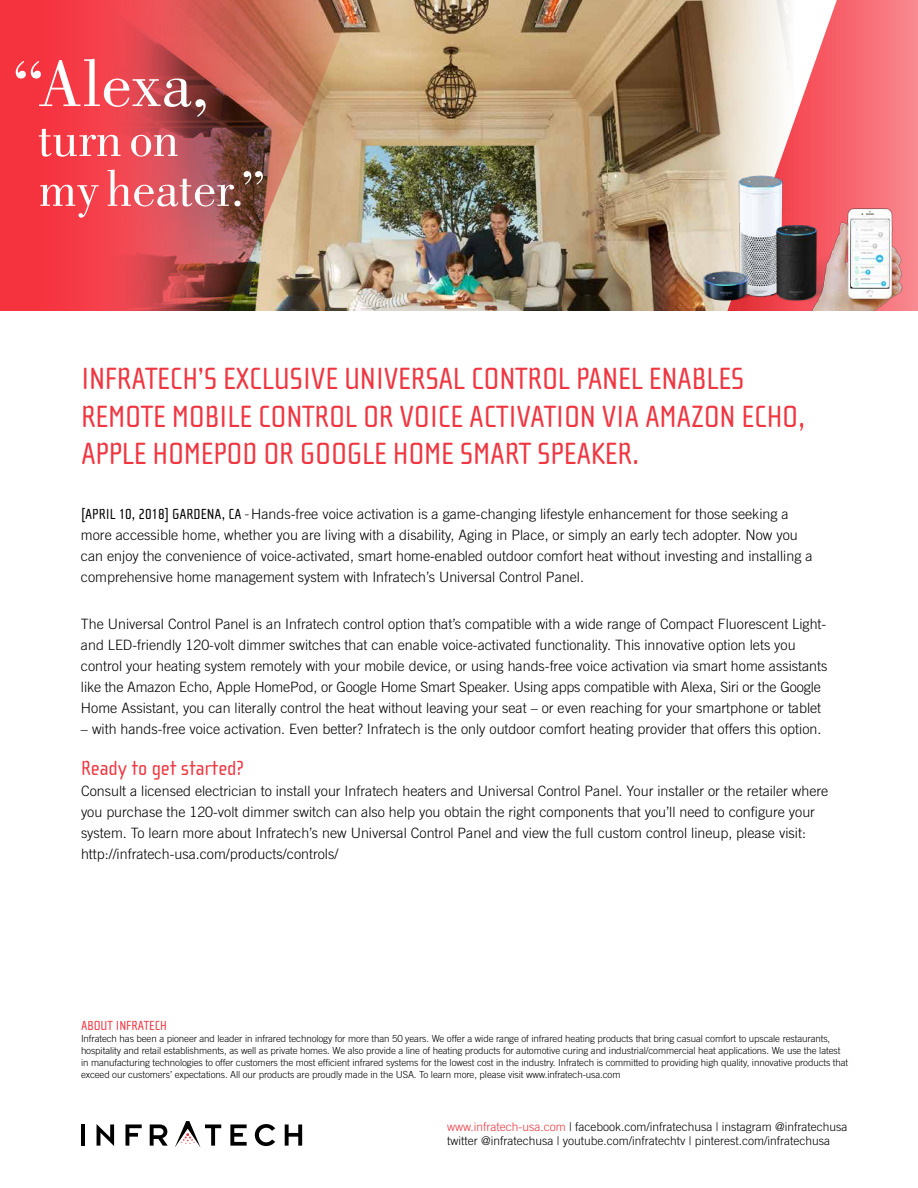
<style>
.page{position:relative;width:918px;height:1188px;background:#fff}
.page>*{position:absolute;margin:0;border:0;box-sizing:border-box;transform-origin:0 0}
.t1{font:67.8px "Bodoni";color:#fff}
.t2{font:52.05px/49.9px "Bodoni";color:#fff}
.t3{font:31.5px/37.5px "Cholla Sans";letter-spacing:-.01em;color:#ef3742}
.t4{font:21px "Cholla Sans";color:#ef3742}
.t5{font:300 14.25px/21px "Trade Gothic";color:#000}
.t6{font:13.5px "Cholla Sans";color:#ef3742}
.t7{font:300 12px/14.4px "Trade Gothic";color:#000}
.t8{font:300 9.75px/12px "Trade Gothic";letter-spacing:-.01em;color:#000}
.s1{font-family:"Cholla Sans";font-weight:400;font-size:15px}
.s2{font-family:"Cholla Sans";font-weight:100;font-size:15px}
.s3{color:#ef3742}
</style>
<div class="page">
<img style="left:364px;top:0;width:346px;height:310px">
<svg style="left:713px;top:0;width:205px;height:310px"></svg>
<svg style="left:0;top:0;width:364px;height:310px;background:#cf5753"></svg>
<img style="left:660px;top:165px;width:204px;height:144px">
<img style="left:799px;top:197px;width:109px;height:113px">
<img style="left:851px;top:219px;width:39px;height:69px">
<hr style="left:81px;top:1124px;width:4px;height:22px;background:#000">
<svg style="left:97px;top:1124px;width:17px;height:22px"></svg>
<svg style="left:125px;top:1124px;width:17px;height:22px"></svg>
<svg style="left:150px;top:1124px;width:18px;height:22px"></svg>
<svg style="left:175px;top:1121px;width:46px;height:26px"></svg>
<svg style="left:230px;top:1124px;width:17px;height:22px"></svg>
<svg style="left:255px;top:1124px;width:20px;height:22px"></svg>
<svg style="left:285px;top:1124px;width:17px;height:22px"></svg>
<h1 class="t1" style="left:13px;top:46px;width:198px">“Alexa,</h1>
<h2 class="t2" style="left:38px;top:114px;width:229px">turn on<br>my heater.”</h2>
<h3 class="t3" style="left:81px;top:361px;width:726px">INFRATECH’S EXCLUSIVE UNIVERSAL CONTROL PANEL ENABLES<br>REMOTE MOBILE CONTROL OR VOICE ACTIVATION VIA AMAZON ECHO,<br>APPLE HOMEPOD OR GOOGLE HOME SMART SPEAKER.</h3>
<p class="t5" style="left:81px;top:504px;width:733px"><span class="s1">[APRIL 10, 2018] GARDENA, CA</span> <span class="s2">-</span>Hands-free voice activation is a game-changing lifestyle enhancement for those seeking a more accessible home, whether you are living with a disability, Aging in Place, or simply an early tech adopter. Now you can enjoy the convenience of voice-activated, smart home-enabled outdoor comfort heat without investing and installing a comprehensive home management system with Infratech’s Universal Control Panel.</p>
<p class="t5" style="left:81px;top:613px;width:748px">The Universal Control Panel is an Infratech control option that’s compatible with a wide range of Compact Fluorescent Light&shy;and LED-friendly 120-volt dimmer switches that can enable voice-activated functionality. This innovative option lets you control your heating system remotely with your mobile device, or using hands-free voice activation via smart home assistants like the Amazon Echo, Apple HomePod, or Google Home Smart Speaker. Using apps compatible with Alexa, Siri or the Google Home Assistant, you can literally control the heat without leaving your seat – or even reaching for your smartphone or tablet</p>
<p class="t5" style="left:81px;top:718px;width:742px">– with hands-free voice activation. Even better? Infratech is the only outdoor comfort heating provider that offers this option.</p>
<h3 class="t4" style="left:81px;top:757px;width:164px">Ready to get started?</h3>
<p class="t5" style="left:81px;top:781px;width:749px">Consult a licensed electrician to install your Infratech heaters and Universal Control Panel. Your installer or the retailer where you purchase the 120-volt dimmer switch can also help you obtain the right components that you’ll need to configure your system. To learn more about Infratech’s new Universal Control Panel and view the full custom control lineup, please visit: http://infratech-usa.com/products/controls/</p>
<p class="t6" style="left:81px;top:1018px;width:88px">ABOUT INFRATECH</p>
<p class="t8" style="left:81px;top:1032px;width:769px">Infratech has been a pioneer and leader in infrared technology for more than 50 years. We offer a wide range of infrared heating products that bring casual comfort to upscale restaurants, hospitality and retail establishments, as well as private homes. We also provide a line of heating products for automotive curing and industrial/commercial heat applications. We use the latest in manufacturing technologies to offer customers the most efficient infrared systems for the lowest cost in the industry. Infratech is committed to providing high quality, innovative products that exceed our customers’ expectations. All our products are proudly made in the USA. To learn more, please visit www.infratech-usa.com</p>
<p class="t7" style="left:447px;top:1119px;width:402px"><span class="s3">www.infratech-usa.com</span> | facebook.com/infratechusa | instagram @infratechusa twitter @infratechusa | youtube.com/infratechtv | pinterest.com/infratechusa</p>
</div>
